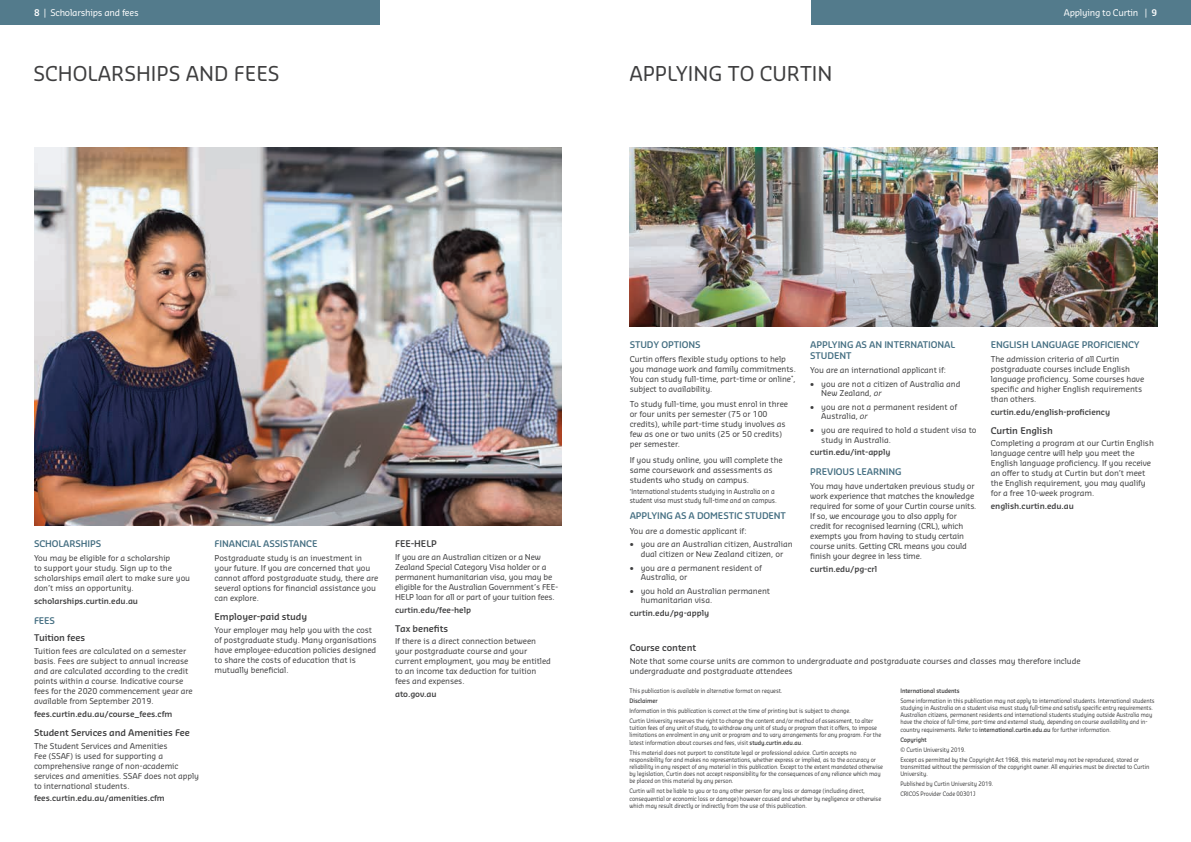
<style>
.page{position:relative;width:1191px;height:842px;background:#fff}
.page>*{position:absolute;margin:0;border:0;box-sizing:border-box;transform-origin:0 0}
.t1{font:20px "Sansa Soft Pro";color:#3e3e3f}
.t2{font:600 9px/11px "Sansa Soft Pro";letter-spacing:-.01em;color:#456f82}
.t3{font:600 9px "Sansa Soft Pro";letter-spacing:-.01em;color:#3e3e3f}
.page_tab_left{font:9px "Sansa Soft Pro";letter-spacing:-.025em;color:#fff}
.t4{font:8px/10px "Sansa Soft Pro";letter-spacing:-.01em;color:#3e3e3f}
.p_url{font:600 8px "Sansa Soft Pro";letter-spacing:-.01em;color:#3e3e3f}
.note{font:7px/8.4px "Sansa Soft Pro";letter-spacing:-.01em;color:#3e3e3f;scale:.9 1}
.t5{font:6px/7.2px "Sansa Soft Pro";letter-spacing:-.01em;color:#3e3e3f;scale:.9 1}
.t6{font:600 6px "Sansa Soft Pro";letter-spacing:-.01em;color:#3e3e3f;scale:.9 1}
.s1{font-weight:600}
.s2{font-style:italic}
</style>
<div class="page">
<div style="left:0;top:0;width:380px;height:24px;background:#537b8c"></div>
<img style="left:34px;top:147px;width:527px;height:378px">
<div style="left:811px;top:0;width:380px;height:24px;background:#537b8c"></div>
<img style="left:629px;top:147px;width:528px;height:179px">
<p class="page_tab_left" style="left:34px;top:7px;width:106px"><span class="s1">8</span> | Scholarships and fees</p>
<h1 class="t1" style="left:33px;top:61px;width:248px">SCHOLARSHIPS AND FEES</h1>
<h1 class="t1" style="left:629px;top:61px;width:205px">APPLYING TO CURTIN</h1>
<p class="page_tab_left" style="left:1063px;top:7px;width:95px">Applying to Curtin | <span class="s1">9</span></p>
<h3 class="t2" style="left:34px;top:538px;width:69px">SCHOLARSHIPS</h3>
<p class="t4" style="left:34px;top:553px;width:158px">You may be eligible for a scholarship<br>to support your study. Sign up to the scholarships email alert to make sure you don’t miss an opportunity.</p>
<p class="p_url" style="left:34px;top:596px;width:106px">scholarships.curtin.edu.au</p>
<h3 class="t2" style="left:34px;top:614px;width:23px">FEES</h3>
<h4 class="t3" style="left:34px;top:632px;width:53px">Tuition fees</h4>
<p class="t4" style="left:34px;top:646px;width:160px">Tuition fees are calculated on a semester basis. Fees are subject to annual increase and are calculated according to the credit points within a course. Indicative course fees for the 2020 commencement year are available from September 2019.</p>
<p class="p_url" style="left:34px;top:708px;width:140px">fees.curtin.edu.au/course_fees.cfm</p>
<h4 class="t3" style="left:34px;top:726px;width:157px">Student Services and Amenities Fee</h4>
<p class="t4" style="left:34px;top:740px;width:167px">The Student Services and Amenities<br>Fee (SSAF) is used for supporting a comprehensive range of non-academic services and amenities. SSAF does not apply to international students.</p>
<p class="p_url" style="left:34px;top:793px;width:132px">fees.curtin.edu.au/amenities.cfm</p>
<h3 class="t2" style="left:214px;top:538px;width:104px">FINANCIAL ASSISTANCE</h3>
<p class="t4" style="left:214px;top:553px;width:165px">Postgraduate study is an investment in your future. If you are concerned that you cannot afford postgraduate study, there are several options for financial assistance you can explore.</p>
<h4 class="t3" style="left:214px;top:611px;width:94px">Employer-paid study</h4>
<p class="t4" style="left:214px;top:625px;width:164px">Your employer may help you with the cost of postgraduate study. Many organisations have employee-education policies designed to share the costs of education that is mutually beneficial.</p>
<h4 class="t3" style="left:395px;top:538px;width:43px">FEE-HELP</h4>
<p class="t4" style="left:395px;top:551px;width:165px">If you are an Australian citizen or a New Zealand Special Category Visa holder or a permanent humanitarian visa, you may be eligible for the Australian Government’s FEE-HELP loan for all or part of your tuition fees.</p>
<p class="p_url" style="left:395px;top:604px;width:77px">curtin.edu/fee-help</p>
<h4 class="t3" style="left:395px;top:622px;width:54px">Tax benefits</h4>
<p class="t4" style="left:395px;top:636px;width:157px">If there is a direct connection between your postgraduate course and your current employment, you may be entitled to an income tax deduction for tuition fees and expenses.</p>
<p class="p_url" style="left:395px;top:689px;width:43px">ato.gov.au</p>
<h3 class="t2" style="left:629px;top:338px;width:72px">STUDY OPTIONS</h3>
<p class="t4" style="left:629px;top:353px;width:168px">Curtin offers flexible study options to help you manage work and family commitments.<br>You can study full-time, part-time or online<sup>*</sup>, subject to availability.</p>
<p class="t4" style="left:629px;top:399px;width:160px">To study full-time, you must enrol in three or four units per semester (75 or 100 credits), while part-time study involves as few as one or two units (25 or 50 credits) per semester.</p>
<p class="t4" style="left:629px;top:455px;width:155px">If you study online, you will complete the same coursework and assessments as students who study on campus.</p>
<p class="note" style="left:629px;top:487px;width:165px"><sup>*</sup>International students studying in Australia on a student visa must study full-time and on campus.</p>
<h3 class="t2" style="left:629px;top:510px;width:158px">APPLYING AS A DOMESTIC STUDENT</h3>
<p class="t4" style="left:629px;top:525px;width:118px">You are a domestic applicant if:</p>
<p class="t4" style="left:629px;top:539px;width:164px;line-height:9.5px;text-align:center">• you are an Australian citizen, Australian dual citizen or New Zealand citizen, or</p>
<p class="t4" style="left:640px;top:563px;width:123px;line-height:9.5px;text-indent:-11px">• you are a permanent resident of<br>Australia, or</p>
<p class="t4" style="left:640px;top:586px;width:131px;line-height:9.5px;text-indent:-11px">• you hold an Australian permanent humanitarian visa.</p>
<p class="p_url" style="left:629px;top:608px;width:81px">curtin.edu/pg-apply</p>
<h3 class="t2" style="left:810px;top:338px;width:147px">APPLYING AS AN INTERNATIONAL<br>STUDENT</h3>
<p class="t4" style="left:810px;top:364px;width:137px">You are an international applicant if:</p>
<p class="t4" style="left:821px;top:378px;width:141px;line-height:9.5px;text-indent:-11px">• you are not a citizen of Australia and<br>New Zealand, <span class="s2">or</span></p>
<p class="t4" style="left:821px;top:402px;width:137px;line-height:9.5px;text-indent:-11px">• you are not a permanent resident of<br>Australia, <span class="s2">or</span></p>
<p class="t4" style="left:821px;top:425px;width:157px;line-height:9.5px;text-indent:-11px">• you are required to hold a student visa to study in Australia.</p>
<p class="p_url" style="left:810px;top:447px;width:82px">curtin.edu/int-apply</p>
<h3 class="t2" style="left:810px;top:466px;width:93px">PREVIOUS LEARNING</h3>
<p class="t4" style="left:810px;top:481px;width:168px">You may have undertaken previous study or work experience that matches the knowledge required for some of your Curtin course units.<br>If so, we encourage you to also apply for credit for recognised learning (CRL), which exempts you from having to study certain course units. Getting CRL means you could finish your degree in less time.</p>
<p class="p_url" style="left:810px;top:564px;width:69px">curtin.edu/pg-crl</p>
<h3 class="t2" style="left:990px;top:338px;width:150px">ENGLISH LANGUAGE PROFICIENCY</h3>
<p class="t4" style="left:990px;top:353px;width:155px">The admission criteria of all Curtin postgraduate courses include English language proficiency. Some courses have specific and higher English requirements than others.</p>
<p class="p_url" style="left:990px;top:406px;width:121px">curtin.edu/english-proficiency</p>
<h4 class="t3" style="left:990px;top:424px;width:64px">Curtin English</h4>
<p class="t4" style="left:990px;top:438px;width:165px">Completing a program at our Curtin English language centre will help you meet the English language proficiency. If you receive an offer to study at Curtin but don’t meet the English requirement, you may qualify for a free 10-week program.</p>
<p class="p_url" style="left:990px;top:501px;width:85px">english.curtin.edu.au</p>
<h4 class="t3" style="left:629px;top:641px;width:68px">Course content</h4>
<p class="t4" style="left:629px;top:655px;width:452px">Note that some course units are common to undergraduate and postgraduate courses and classes may therefore include undergraduate and postgraduate attendees</p>
<p class="t5" style="left:629px;top:687px;width:171px">This publication is available in alternative format on request.</p>
<p class="t6" style="left:629px;top:697px;width:33px">Disclaimer</p>
<p class="t5" style="left:629px;top:707px;width:247px">Information in this publication is correct at the time of printing but is subject to change.</p>
<p class="t5" style="left:629px;top:717px;width:281px">Curtin University reserves the right to change the content and/or method of assessment, to alter tuition fees of any unit of study, to withdraw any unit of study or program that it offers, to impose limitations on enrolment in any unit or program and to vary arrangements for any program. For the latest information about courses and fees, visit <span class="s1">study.curtin.edu.au</span>.</p>
<p class="t5" style="left:629px;top:748px;width:283px">This material does not purport to constitute legal or professional advice. Curtin accepts no responsibility for and makes no representations, whether express or implied, as to the accuracy or reliability in any respect of any material in this publication. Except to the extent mandated otherwise by legislation, Curtin does not accept responsibility for the consequences of any reliance which may be placed on this material by any person.</p>
<p class="t5" style="left:629px;top:787px;width:281px">Curtin will not be liable to you or to any other person for any loss or damage (including direct, consequential or economic loss or damage) however caused and whether by negligence or otherwise which may result directly or indirectly from the use of this publication.</p>
<p class="t6" style="left:900px;top:687px;width:67px">International students</p>
<p class="t5" style="left:900px;top:697px;width:284px">Some information in this publication may not apply to international students. International students studying in Australia on a student visa must study full-time and satisfy specific entry requirements.<br>Australian citizens, permanent residents and international students studying outside Australia may have the choice of full-time, part-time and external study, depending on course availability and in&shy;country requirements. Refer to <span class="s1">international.curtin.edu.au</span> for further information.</p>
<p class="t6" style="left:900px;top:735px;width:31px">Copyright</p>
<p class="t5" style="left:900px;top:746px;width:74px">© Curtin University 2019.</p>
<p class="t5" style="left:900px;top:756px;width:278px">Except as permitted by the Copyright Act 1968, this material may not be reproduced, stored or transmitted without the permission of the copyright owner. All enquiries must be directed to Curtin<br>University.</p>
<p class="t5" style="left:900px;top:780px;width:105px">Published by Curtin University 2019.</p>
<p class="t5" style="left:900px;top:790px;width:85px">CRICOS Provider Code 00301J</p>
</div>
